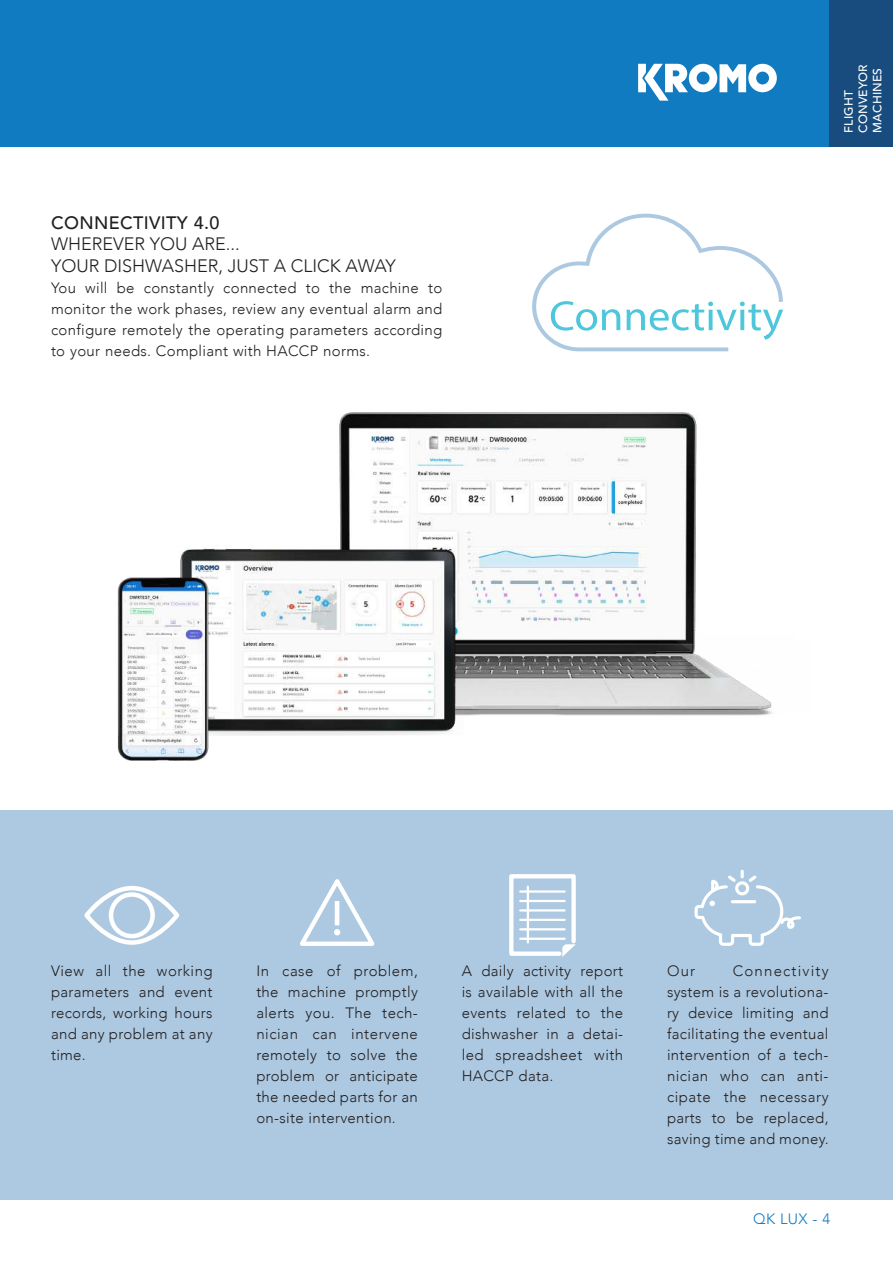
<style>
.page{position:relative;width:893px;height:1263px;background:#fff}
.page>*{position:absolute;margin:0;border:0;box-sizing:border-box;transform-origin:0 0}
.t1{font:300 18px/21.6px "Avenir";color:#231f20}
.t2{font:500 18px "Avenir";letter-spacing:.02em;color:#231f20}
.t3{font:300 15px/21px "Avenir";letter-spacing:.02em;color:#231f20;text-align:justify}
.t4{font:300 15px "Avenir";color:#107bc1}
.t5{font:500 12px/14.4px "Avenir";letter-spacing:.01em;color:#fff}
</style>
<div class="page">
<div style="left:0;top:0;width:893px;height:147px;background:#107bc1"></div>
<div style="left:829px;top:0;width:64px;height:147px;background:#184c7e"></div>
<svg style="left:532px;top:214px;width:251px;height:137px"></svg>
<img style="left:339px;top:412px;width:433px;height:304px">
<img style="left:180px;top:539px;width:284px;height:197px">
<img style="left:117px;top:573px;width:95px;height:188px">
<div style="left:0;top:810px;width:893px;height:389px;background:#adc9e1"></div>
<svg style="left:300px;top:879px;width:75px;height:67px"></svg>
<svg style="left:694px;top:871px;width:107px;height:75px"></svg>
<div style="left:84px;top:886px;width:95px;height:59px;border:4px solid #fff;border-radius:50%"></div>
<div style="left:109px;top:892px;width:46px;height:46px;border:4px solid #fff;border-radius:50%"></div>
<svg style="left:509px;top:874px;width:67px;height:83px"></svg>
<hr style="left:527px;top:887px;width:2px;height:55px;background:#fff">
<hr style="left:520px;top:890px;width:45px;height:3px;background:#fff">
<hr style="left:520px;top:900px;width:45px;height:2px;background:#fff">
<hr style="left:520px;top:909px;width:45px;height:2px;background:#fff">
<hr style="left:520px;top:919px;width:45px;height:2px;background:#fff">
<hr style="left:520px;top:928px;width:45px;height:2px;background:#fff">
<hr style="left:520px;top:938px;width:45px;height:2px;background:#fff">
<svg style="left:638px;top:64px;width:139px;height:37px"></svg>
<p class="t2" style="left:51px;top:207px;width:170px">CONNECTIVITY 4.0</p>
<p class="t1" style="left:51px;top:233px;width:346px">WHEREVER YOU ARE...<br>YOUR DISHWASHER, JUST A CLICK AWAY</p>
<p class="t3" style="left:51px;top:277px;width:393px">You will be constantly connected to the machine to monitor the work phases, review any eventual alarm and configure remotely the operating parameters according to your needs. Compliant with HACCP norms.</p>
<p class="t5" style="left:841px;top:133px;width:70px;rotate:-90deg">FLIGHT<br>CONVEYOR<br>MACHINES</p>
<p class="t3" style="left:256px;top:960px;width:163px">In case of problem, the machine promptly alerts you. The tech&shy;nician can intervene remotely to solve the problem or anticipate the needed parts for an on-site intervention.</p>
<p class="t3" style="left:51px;top:960px;width:163px">View all the working parameters and event records, working hours and any problem at any time.</p>
<p class="t3" style="left:462px;top:960px;width:163px">A daily activity report is available with all the events related to the dishwasher in a detai&shy;led spreadsheet with HACCP data.</p>
<p class="t3" style="left:667px;top:960px;width:30px">Our</p>
<p class="t3" style="left:667px;top:960px;width:163px;text-indent:66px">Connectivity system is a revolutiona&shy;ry device limiting and facilitating the eventual intervention of a tech&shy;nician who can anti&shy;cipate the necessary parts to be replaced, saving time and money.</p>
<p class="t4" style="left:753px;top:1210px;width:78px">QK LUX - 4</p>
</div>
